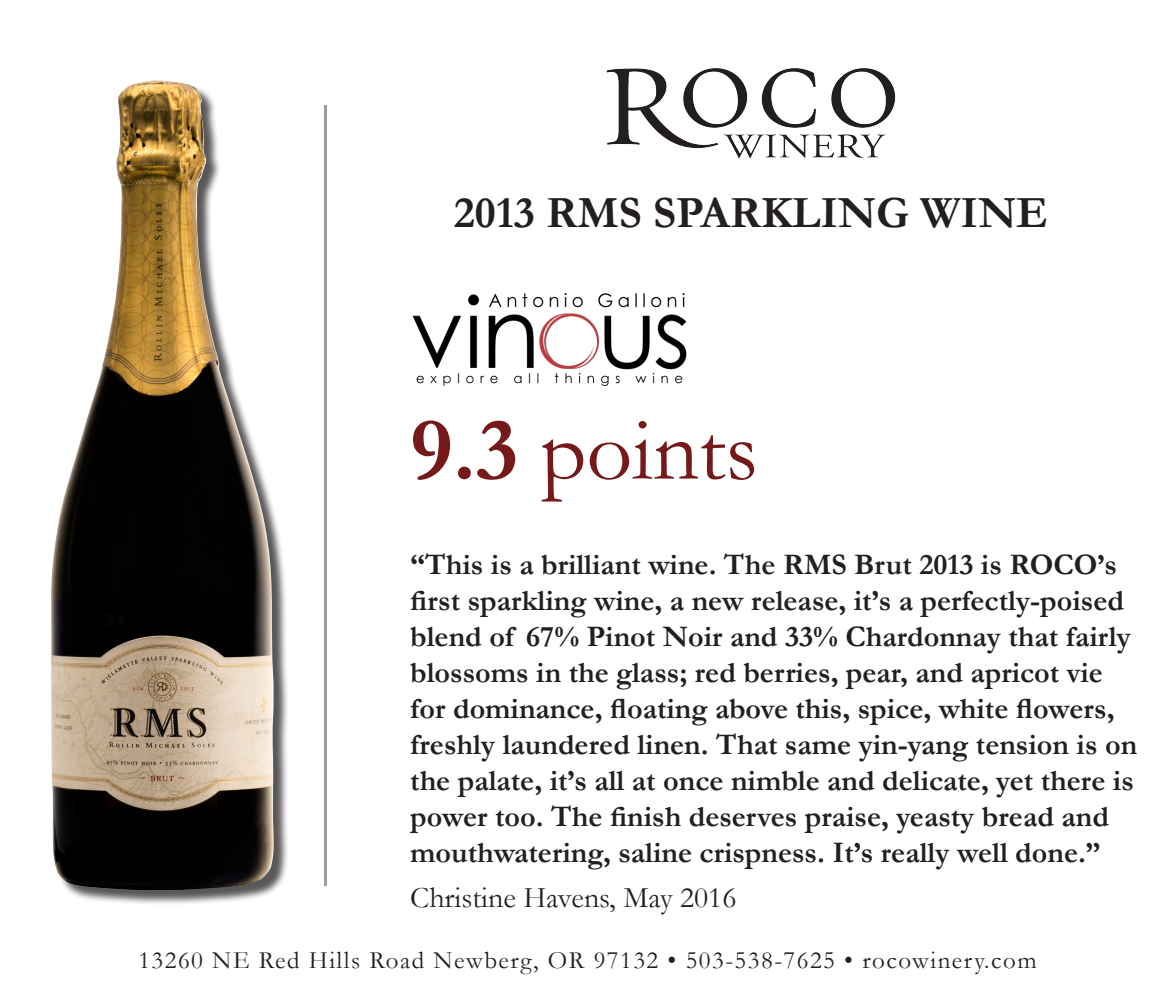
<style>
.page{position:relative;width:1175px;height:985px;background:#fff}
.page>*{position:absolute;margin:0;border:0;box-sizing:border-box;transform-origin:0 0}
.t1{font:90px "Garamond";color:#76191b}
.t2{font:700 45px "Garamond";color:#231f20}
.t3{font:700 30px/36px "Garamond";color:#231f20}
.t4{font:30px "Garamond";color:#231f20}
.t5{font:25px "Garamond";letter-spacing:.06em;color:#231f20}
.s1{font-weight:700}
</style>
<div class="page">
<hr style="left:324px;top:106px;width:3px;height:780px;background:#9b9da0">
<img style="left:607px;top:68px;width:288px;height:90px">
<div style="left:52px;top:82px;width:237px;height:824px;background:#231f20;opacity:.75"></div>
<img style="left:51px;top:80px;width:223px;height:810px">
<img style="left:412px;top:294px;width:275px;height:92px">
<p class="t2" style="left:454px;top:186px;width:596px">2013 RMS SPARKLING WINE</p>
<p class="t1" style="left:410px;top:396px;width:349px"><span class="s1">9.3</span> points</p>
<p class="t3" style="left:410px;top:546px;width:728px">“This is a brilliant wine. The RMS Brut 2013 is ROCO’s first sparkling wine, a new release, it’s a perfectly-poised blend of 67% Pinot Noir and 33% Chardonnay that fairly blossoms in the glass; red berries, pear, and apricot vie for dominance, floating above this, spice, white flowers, freshly laundered linen. That same yin-yang tension is on the palate, it’s all at once nimble and delicate, yet there is power too. The finish deserves praise, yeasty bread and mouthwatering, saline crispness. It’s really well done.”</p>
<p class="t4" style="left:410px;top:879px;width:328px">Christine Havens, May 2016</p>
<p class="t5" style="left:138px;top:945px;width:900px">13260 NE Red Hills Road Newberg, OR 97132 • 503-538-7625 • rocowinery.com</p>
</div>
